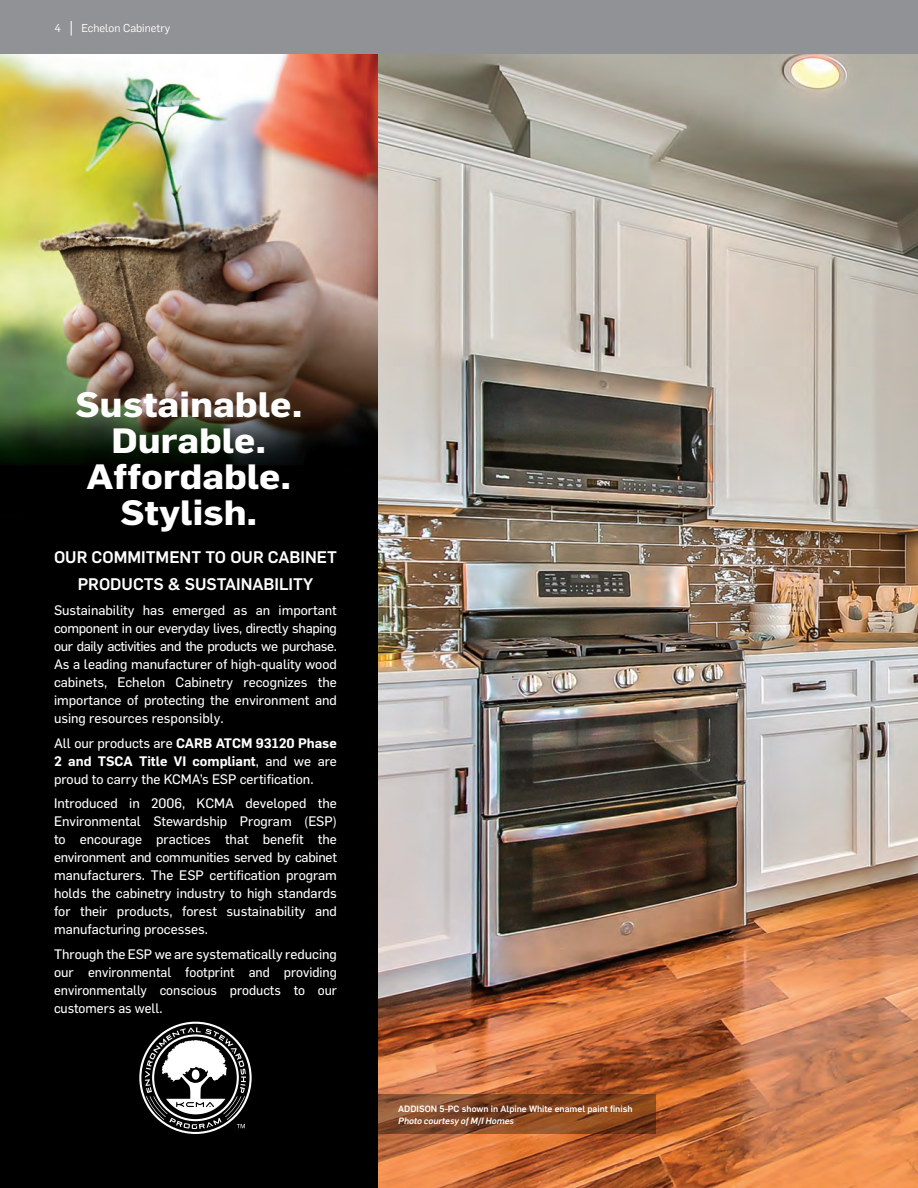
<style>
.page{position:relative;width:918px;height:1188px;background:#fff}
.page>*{position:absolute;margin:0;border:0;box-sizing:border-box;transform-origin:0 0}
.t1{font:700 34.65px "Flama";color:#fff;scale:1.1 1}
.t2{font:700 34.5px/36px "Flama";color:#fff;text-align:center;scale:1.1 1}
.t3{font:500 16.5px/27px "Flama";color:#fff;text-align:center}
.t4{font:13.5px/18px "Flama Basic";color:#fff;text-align:justify}
.t5{font:11.25px "Flama";color:#fff}
.t6{font:500 9px "Flama";color:#fff}
.t7{font:italic 500 9px "Flama";color:#fff}
.s1{font-family:"Flama";font-weight:600}
</style>
<div class="page">
<img style="left:378px;top:54px;width:540px;height:1134px">
<svg style="left:378px;top:1095px;width:277px;height:39px;background:#834724"></svg>
<div style="left:0;top:517px;width:378px;height:671px;background:#010000"></div>
<svg style="left:139px;top:1022px;width:113px;height:112px"></svg>
<img style="left:0;top:54px;width:378px;height:463px">
<div style="left:0;top:0;width:918px;height:54px;background:#919295"></div>
<svg style="left:71px;top:21px;width:1px;height:15px"></svg>
<p class="t5" style="left:55px;top:21px;width:8px">4</p>
<p class="t5" style="left:82px;top:21px;width:90px">Echelon Cabinetry</p>
<p class="t1" style="left:75px;top:379px;width:208px">Sustainable.</p>
<p class="t2" style="left:87px;top:420px;width:188px">Durable.<br>Affordable.<br>Stylish.</p>
<p class="t3" style="left:54px;top:543px;width:284px">OUR COMMITMENT TO OUR CABINET<br>PRODUCTS &amp; SUSTAINABILITY</p>
<p class="t4" style="left:54px;top:600px;width:285px">Sustainability has emerged as an important component in our everyday lives, directly shaping our daily activities and the products we purchase.<br>As a leading manufacturer of high-quality wood cabinets, Echelon Cabinetry recognizes the importance of protecting the environment and using resources responsibly.</p>
<p class="t4" style="left:54px;top:733px;width:284px">All our products are <span class="s1">CARB ATCM 93120 Phase 2 and TSCA Title VI compliant</span>, and we are proud to carry the KCMA’s ESP certification.</p>
<p class="t4" style="left:54px;top:794px;width:284px">Introduced in 2006, KCMA developed the Environmental Stewardship Program (ESP) to encourage practices that benefit the environment and communities served by cabinet manufacturers. The ESP certification program holds the cabinetry industry to high standards for their products, forest sustainability and manufacturing processes.</p>
<p class="t4" style="left:54px;top:945px;width:284px">Through the ESP we are systematically reducing our environmental footprint and providing environmentally conscious products to our customers as well.</p>
<p class="t6" style="left:398px;top:1102px;width:236px">ADDISON 5-PC shown in Alpine White enamel paint finish</p>
<p class="t7" style="left:398px;top:1114px;width:117px">Photo courtesy of M/I Homes</p>
</div>
